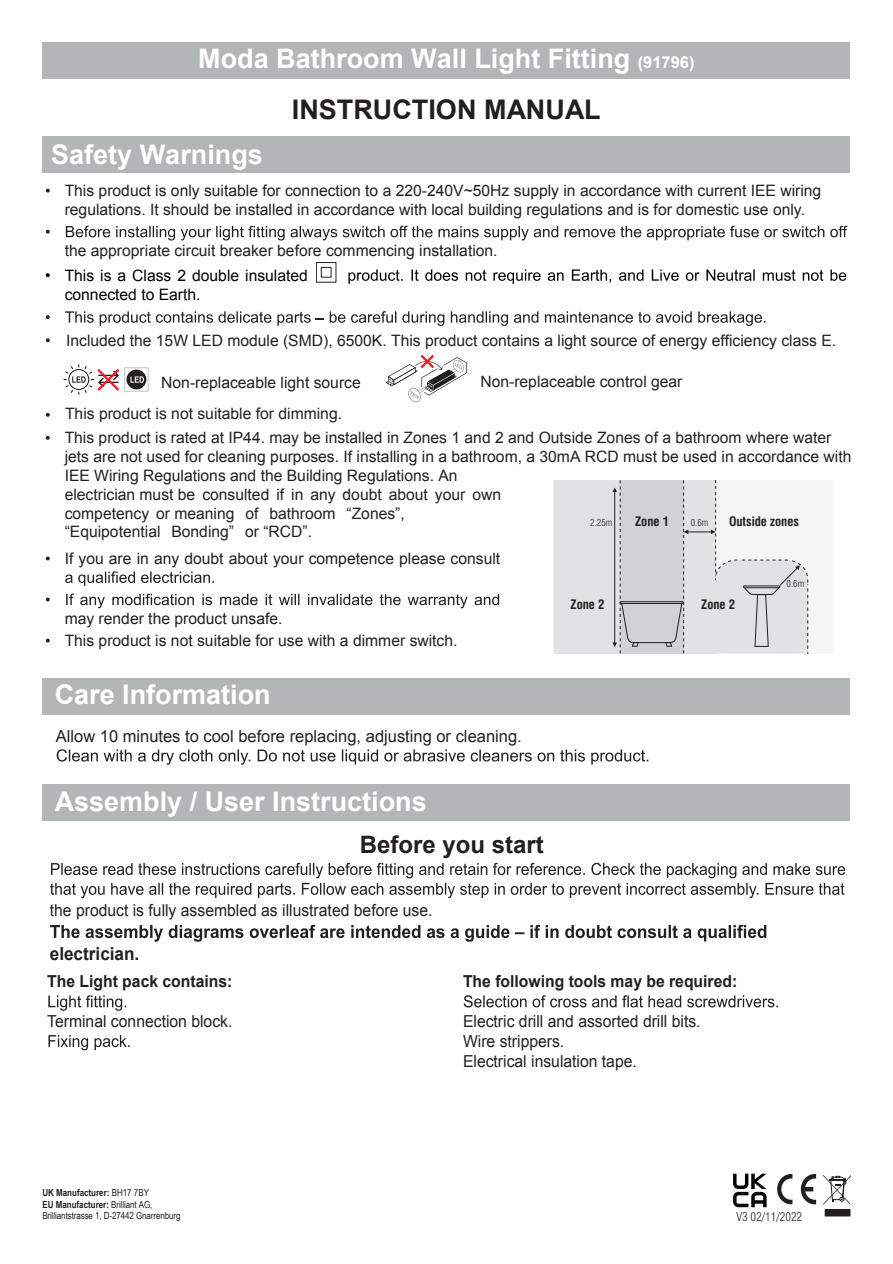
<style>
.page{position:relative;width:893px;height:1264px;background:#fff}
.page>*{position:absolute;margin:0;border:0;box-sizing:border-box;transform-origin:0 0}
.t1{font:700 27px "Arial";color:#fff}
.t2{font:700 27px "Arial";color:#231f20}
.t3{font:700 24px "Arial";color:#231f20}
.t4{font:700 18px "Arial";color:#231f20;scale:.95 1}
.t5{font:16.5px/19.8px "Arial";color:#231f20;scale:.95 1}
.t6{font:16.5px "Arial";color:#231f20}
.t7{font:700 16.5px "Arial";color:#231f20;scale:.95 1}
.t8{font:15.6px/18.8px "Arial";color:#231f20}
.t9{font:15.6px/18.8px "Arial";color:#000}
.t10{font:700 condensed 12.75px "Swiss 721 BT";color:#231f20}
.t11{font:300 condensed 12px "Swiss 721 BT";color:#231f20}
.t12{font:9.75px/11.1px "Arial Narrow";letter-spacing:-.01em;color:#231f20}
.t13{font:700 9.75px "Arial Narrow";color:#231f20}
.t14{font:300 condensed 9.6px "Swiss 721 BT";color:#231f20}
.s1{font-size:16.5px}
.s2{font-weight:400}
.s3{font-weight:700}
</style>
<div class="page">
<div style="left:43px;top:43px;width:807px;height:36px;background:#b3b6b7"></div>
<div style="left:43px;top:678px;width:807px;height:36px;background:#b3b6b7"></div>
<div style="left:43px;top:137px;width:807px;height:36px;background:#b3b6b7"></div>
<svg style="left:57px;top:749px;width:41px;height:12px"></svg>
<svg style="left:104px;top:749px;width:28px;height:12px"></svg>
<svg style="left:138px;top:752px;width:8px;height:9px"></svg>
<svg style="left:152px;top:749px;width:60px;height:15px"></svg>
<svg style="left:219px;top:749px;width:31px;height:15px"></svg>
<svg style="left:258px;top:749px;width:19px;height:12px"></svg>
<svg style="left:283px;top:750px;width:22px;height:11px"></svg>
<svg style="left:311px;top:752px;width:25px;height:9px"></svg>
<svg style="left:342px;top:749px;width:36px;height:15px"></svg>
<svg style="left:384px;top:749px;width:81px;height:12px"></svg>
<svg style="left:471px;top:749px;width:61px;height:12px"></svg>
<svg style="left:538px;top:752px;width:16px;height:9px"></svg>
<svg style="left:560px;top:749px;width:25px;height:12px"></svg>
<svg style="left:591px;top:749px;width:57px;height:15px"></svg>
<div style="left:554px;top:480px;width:279px;height:173px;background:#f5f5f6"></div>
<div style="left:554px;top:480px;width:66px;height:173px;background:#e1e2e4"></div>
<svg style="left:612px;top:480px;width:196px;height:174px"></svg>
<svg style="left:320px;top:266px;width:12px;height:12px"></svg>
<div style="left:316px;top:262px;width:20px;height:20px;border:1px solid #231f20"></div>
<div style="left:321px;top:267px;width:10px;height:10px;background:#fff"></div>
<div style="left:321px;top:267px;width:10px;height:10px;border:1px solid #231f20"></div>
<svg style="left:46px;top:189px;width:4px;height:3px"></svg>
<svg style="left:46px;top:230px;width:4px;height:3px"></svg>
<svg style="left:66px;top:226px;width:44px;height:11px"></svg>
<svg style="left:116px;top:226px;width:59px;height:14px"></svg>
<svg style="left:181px;top:226px;width:104px;height:14px"></svg>
<svg style="left:291px;top:226px;width:46px;height:14px"></svg>
<svg style="left:343px;top:226px;width:42px;height:11px"></svg>
<svg style="left:391px;top:226px;width:42px;height:11px"></svg>
<svg style="left:439px;top:226px;width:119px;height:14px"></svg>
<svg style="left:565px;top:226px;width:76px;height:11px"></svg>
<svg style="left:647px;top:226px;width:177px;height:14px"></svg>
<svg style="left:830px;top:226px;width:17px;height:11px"></svg>
<svg style="left:46px;top:273px;width:4px;height:4px"></svg>
<svg style="left:348px;top:269px;width:55px;height:15px"></svg>
<svg style="left:411px;top:269px;width:8px;height:12px"></svg>
<svg style="left:425px;top:269px;width:33px;height:12px"></svg>
<svg style="left:466px;top:270px;width:20px;height:11px"></svg>
<svg style="left:493px;top:269px;width:48px;height:15px"></svg>
<svg style="left:548px;top:272px;width:16px;height:9px"></svg>
<svg style="left:572px;top:269px;width:39px;height:14px"></svg>
<svg style="left:619px;top:269px;width:24px;height:12px"></svg>
<svg style="left:652px;top:269px;width:27px;height:12px"></svg>
<svg style="left:686px;top:272px;width:13px;height:9px"></svg>
<svg style="left:706px;top:269px;width:49px;height:12px"></svg>
<svg style="left:763px;top:270px;width:33px;height:11px"></svg>
<svg style="left:803px;top:270px;width:20px;height:11px"></svg>
<svg style="left:831px;top:269px;width:15px;height:12px"></svg>
<svg style="left:46px;top:315px;width:4px;height:4px"></svg>
<svg style="left:65px;top:311px;width:29px;height:12px"></svg>
<svg style="left:100px;top:311px;width:113px;height:14px"></svg>
<svg style="left:219px;top:311px;width:52px;height:12px"></svg>
<svg style="left:277px;top:311px;width:47px;height:14px"></svg>
<svg style="left:330px;top:311px;width:15px;height:12px"></svg>
<svg style="left:351px;top:311px;width:45px;height:12px"></svg>
<svg style="left:402px;top:311px;width:42px;height:15px"></svg>
<svg style="left:451px;top:311px;width:57px;height:15px"></svg>
<svg style="left:514px;top:311px;width:24px;height:12px"></svg>
<svg style="left:545px;top:311px;width:105px;height:12px"></svg>
<svg style="left:656px;top:311px;width:36px;height:12px"></svg>
<svg style="left:698px;top:311px;width:68px;height:15px"></svg>
<svg style="left:46px;top:436px;width:4px;height:3px"></svg>
<svg style="left:46px;top:556px;width:4px;height:4px"></svg>
<svg style="left:65px;top:571px;width:70px;height:14px"></svg>
<svg style="left:141px;top:571px;width:73px;height:12px"></svg>
<svg style="left:46px;top:597px;width:4px;height:4px"></svg>
<svg style="left:66px;top:593px;width:8px;height:12px"></svg>
<svg style="left:80px;top:596px;width:25px;height:12px"></svg>
<svg style="left:112px;top:593px;width:82px;height:12px"></svg>
<svg style="left:202px;top:593px;width:10px;height:12px"></svg>
<svg style="left:220px;top:593px;width:38px;height:12px"></svg>
<svg style="left:266px;top:593px;width:6px;height:12px"></svg>
<svg style="left:279px;top:593px;width:20px;height:12px"></svg>
<svg style="left:308px;top:593px;width:64px;height:12px"></svg>
<svg style="left:380px;top:593px;width:21px;height:12px"></svg>
<svg style="left:408px;top:594px;width:60px;height:14px"></svg>
<svg style="left:475px;top:593px;width:24px;height:12px"></svg>
<svg style="left:46px;top:638px;width:4px;height:4px"></svg>
<div style="left:43px;top:784px;width:807px;height:36px;background:#b3b6b7"></div>
<svg style="left:50px;top:862px;width:795px;height:36px"></svg>
<svg style="left:50px;top:924px;width:716px;height:17px"></svg>
<svg style="left:48px;top:995px;width:78px;height:15px"></svg>
<svg style="left:49px;top:1035px;width:39px;height:15px"></svg>
<svg style="left:95px;top:1035px;width:35px;height:14px"></svg>
<svg style="left:464px;top:995px;width:63px;height:12px"></svg>
<svg style="left:533px;top:995px;width:53px;height:12px"></svg>
<svg style="left:592px;top:995px;width:89px;height:12px"></svg>
<svg style="left:687px;top:995px;width:91px;height:12px"></svg>
<svg style="left:777px;top:1174px;width:15px;height:29px"></svg>
<svg style="left:801px;top:1174px;width:15px;height:29px"></svg>
<svg style="left:733px;top:1173px;width:34px;height:33px"></svg>
<div style="left:825px;top:1209px;width:25px;height:6px;background:#231f20"></div>
<svg style="left:823px;top:1175px;width:28px;height:29px"></svg>
<svg style="left:386px;top:354px;width:81px;height:48px"></svg>
<svg style="left:64px;top:364px;width:84px;height:30px"></svg>
<svg style="left:46px;top:338px;width:4px;height:4px"></svg>
<svg style="left:46px;top:413px;width:4px;height:3px"></svg>
<h1 class="t1" style="left:198px;top:41px;width:498px">Moda Bathroom Wall Light Fitting <span class="s1">(91796)</span></h1>
<h1 class="t1" style="left:51px;top:137px;width:213px">Safety Warnings</h1>
<h1 class="t2" style="left:292px;top:91px;width:310px">INSTRUCTION MANUAL</h1>
<p class="t8" style="left:65px;top:181px;width:758px">This product is only suitable for connection to a 220-240V~50Hz supply in accordance with current IEE wiring regulations. It should be installed in accordance with local building regulations and is for domestic use only.</p>
<p class="t8" style="left:65px;top:241px;width:434px">the appropriate circuit breaker before commencing installation.</p>
<p class="t9" style="left:65px;top:266px;width:245px">This is a Class 2 double insulated connected to Earth.</p>
<p class="t8" style="left:66px;top:331px;width:772px">Included the 15W LED module (SMD), 6500K. This product contains a light source of energy efficiency class E.</p>
<p class="t8" style="left:161px;top:373px;width:201px">Non-replaceable light source</p>
<p class="t8" style="left:480px;top:372px;width:204px">Non-replaceable control gear</p>
<p class="t8" style="left:65px;top:404px;width:279px">This product is not suitable for dimming.</p>
<p class="t8" style="left:65px;top:428px;width:788px">This product is rated at IP44. may be installed in Zones 1 and 2 and Outside Zones of a bathroom where water jets are not used for cleaning purposes. If installing in a bathroom, a 30mA RCD must be used in accordance with IEE Wiring Regulations and the Building Regulations. An<br>electrician must be consulted if in any doubt about your own<br>competency or meaning of bathroom “Zones”,<br>“Equipotential Bonding” or “RCD”.</p>
<p class="t8" style="left:65px;top:549px;width:437px">If you are in any doubt about your competence please consult</p>
<p class="t10" style="left:635px;top:514px;width:36px">Zone 1</p>
<p class="t14" style="left:691px;top:517px;width:19px">0.6m</p>
<p class="t10" style="left:729px;top:514px;width:71px">Outside zones</p>
<p class="t14" style="left:590px;top:517px;width:24px">2.25m</p>
<p class="t8" style="left:65px;top:607px;width:394px;line-height:22.2px">may render the product unsafe.<br>This product is not suitable for use with a dimmer switch.</p>
<h1 class="t1" style="left:55px;top:676px;width:218px">Care Information</h1>
<p class="t6" style="left:56px;top:724px;width:467px">Allow 10 minutes to cool before replacing, adjusting or cleaning.</p>
<h1 class="t1" style="left:55px;top:783px;width:374px">Assembly / User Instructions</h1>
<h2 class="t3" style="left:360px;top:828px;width:186px">Before you start</h2>
<p class="t10" style="left:571px;top:596px;width:36px">Zone 2</p>
<p class="t10" style="left:701px;top:596px;width:36px">Zone 2</p>
<p class="t5" style="left:50px;top:900px;width:404px">the product is fully assembled as illustrated before use.</p>
<p class="t4" style="left:50px;top:941px;width:96px">electrician.</p>
<p class="t7" style="left:47px;top:970px;width:196px">The Light pack contains:</p>
<p class="t5" style="left:47px;top:1011px;width:196px">Terminal connection block.</p>
<p class="t7" style="left:463px;top:970px;width:290px">The following tools may be required:</p>
<p class="t5" style="left:463px;top:1011px;width:252px">Electric drill and assorted drill bits.<br>Wire strippers.<br>Electrical insulation tape.</p>
<p class="t13" style="left:42px;top:1184px;width:108px">UK Manufacturer: <span class="s2">BH17 7BY</span></p>
<p class="t14" style="left:787px;top:577px;width:19px">0.6m</p>
<p class="t12" style="left:42px;top:1198px;width:140px"><span class="s3">EU Manufacturer:</span> Brilliant AG,<br>Brilliantstrasse 1, D-27442 Gnarrenburg</p>
<p class="t11" style="left:736px;top:1209px;width:67px">V3 02/11/2022</p>
</div>
